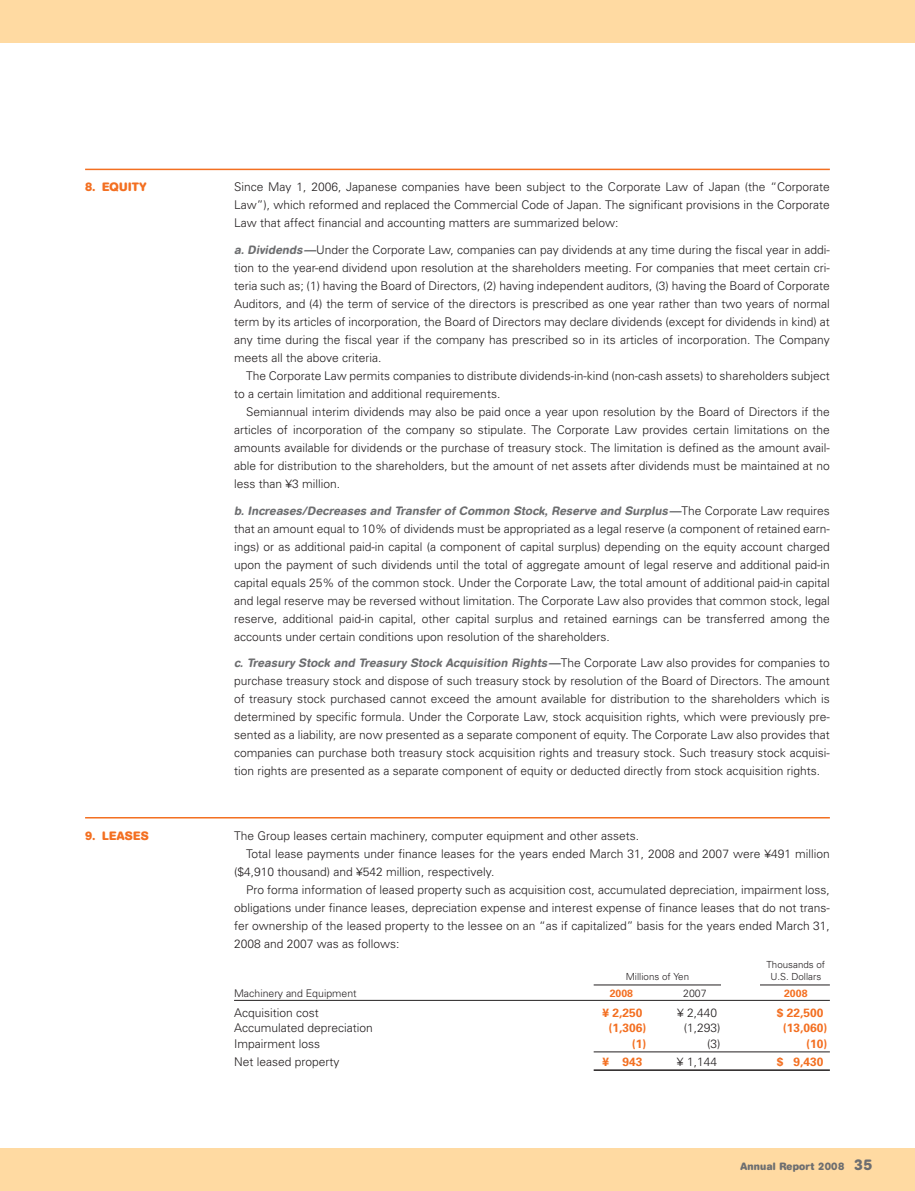
<style>
.page{position:relative;width:915px;height:1191px;background:#fff}
.page>*{position:absolute;margin:0;border:0;box-sizing:border-box;transform-origin:0 0}
.t1{font:300 12px/18px "Univers";color:#231f20;text-align:justify}
.t2{font:italic 500 12px "AG Book Rounded";letter-spacing:.02em;color:#6d6e70}
.t3{font:700 12px "Univers";color:#f36f21}
.t4{font:700 12px "AG Book Rounded";letter-spacing:.02em;color:#f36f21}
.t5{font:300 10.5px "Univers";color:#231f20}
.t6{font:700 10.5px "AG Book Rounded";letter-spacing:.02em;color:#6d6e70}
.t7{font:700 10.5px "Univers";color:#f36f21}
.t8{font:300 9.75px "Univers";color:#231f20}
.s1{font-family:"AG Book Rounded";font-weight:500;font-style:italic;color:#6d6e70}
.s2{font-weight:700;font-style:italic;color:#6d6e70}
.s3{font-family:"Univers";font-weight:700}
.s4{font-family:"Univers";font-weight:300;font-style:normal;color:#231f20}
.s5{font-size:15px}
</style>
<div class="page">
<div style="left:0;top:0;width:914px;height:43px;background:#ffdaa2"></div>
<div style="left:0;top:1148px;width:914px;height:42px;background:#ffdaa2"></div>
<hr style="left:85px;top:169px;width:744px;height:1px;background:#f36f21">
<hr style="left:85px;top:817px;width:744px;height:1px;background:#f36f21">
<hr style="left:593px;top:984px;width:236px;height:1px;background:#231f20">
<hr style="left:234px;top:1000px;width:595px;height:1px;background:#231f20">
<hr style="left:593px;top:1051px;width:236px;height:1px;background:#231f20">
<hr style="left:593px;top:1069px;width:236px;height:2px;background:#231f20">
<div style="left:720px;top:977px;width:39px;height:17px;background:#fff"></div>
<p class="t4" style="left:85px;top:183px;width:63px">8. EQUITY</p>
<p class="t4" style="left:85px;top:831px;width:65px">9. LEASES</p>
<p class="t1" style="left:234px;top:179px;width:597px">Since May 1, 2006, Japanese companies have been subject to the Corporate Law of Japan (the “Corporate Law”), which reformed and replaced the Commercial Code of Japan. The significant provisions in the Corporate Law that affect financial and accounting matters are summarized below:</p>
<p class="t1" style="left:234px;top:242px;width:597px"><span class="s1">a. Dividends</span><span class="s2">—</span>Under the Corporate Law, companies can pay dividends at any time during the fiscal year in addi&shy;tion to the year-end dividend upon resolution at the shareholders meeting. For companies that meet certain cri&shy;teria such as; (1) having the Board of Directors, (2) having independent auditors, (3) having the Board of Corporate Auditors, and (4) the term of service of the directors is prescribed as one year rather than two years of normal term by its articles of incorporation, the Board of Directors may declare dividends (except for dividends in kind) at any time during the fiscal year if the company has prescribed so in its articles of incorporation. The Company meets all the above criteria.</p>
<p class="t1" style="left:234px;top:368px;width:597px;text-indent:12px">The Corporate Law permits companies to distribute dividends-in-kind (non-cash assets) to shareholders subject to a certain limitation and additional requirements.</p>
<p class="t1" style="left:234px;top:404px;width:597px;text-indent:12px">Semiannual interim dividends may also be paid once a year upon resolution by the Board of Directors if the articles of incorporation of the company so stipulate. The Corporate Law provides certain limitations on the amounts available for dividends or the purchase of treasury stock. The limitation is defined as the amount avail&shy;able for distribution to the shareholders, but the amount of net assets after dividends must be maintained at no less than ¥3 million.</p>
<p class="t2" style="left:234px;top:506px;width:597px">b. Increases/Decreases and Transfer of Common Stock, Reserve and Surplus<span class="s3">—</span><span class="s4">The Corporate Law requires</span></p>
<p class="t1" style="left:234px;top:520px;width:597px">that an amount equal to 10% of dividends must be appropriated as a legal reserve (a component of retained earn&shy;ings) or as additional paid-in capital (a component of capital surplus) depending on the equity account charged upon the payment of such dividends until the total of aggregate amount of legal reserve and additional paid-in capital equals 25% of the common stock. Under the Corporate Law, the total amount of additional paid-in capital and legal reserve may be reversed without limitation. The Corporate Law also provides that common stock, legal reserve, additional paid-in capital, other capital surplus and retained earnings can be transferred among the accounts under certain conditions upon resolution of the shareholders.</p>
<p class="t2" style="left:234px;top:658px;width:597px">c. Treasury Stock and Treasury Stock Acquisition Rights<span class="s3">—</span><span class="s4">The Corporate Law also provides for companies to</span></p>
<p class="t1" style="left:234px;top:673px;width:597px">purchase treasury stock and dispose of such treasury stock by resolution of the Board of Directors. The amount of treasury stock purchased cannot exceed the amount available for distribution to the shareholders which is determined by specific formula. Under the Corporate Law, stock acquisition rights, which were previously pre&shy;sented as a liability, are now presented as a separate component of equity. The Corporate Law also provides that companies can purchase both treasury stock acquisition rights and treasury stock. Such treasury stock acquisi&shy;tion rights are presented as a separate component of equity or deducted directly from stock acquisition rights.</p>
<p class="t1" style="left:234px;top:827px;width:406px">The Group leases certain machinery, computer equipment and other assets.</p>
<p class="t1" style="left:246px;top:845px;width:585px">Total lease payments under finance leases for the years ended March 31, 2008 and 2007 were ¥491 million</p>
<p class="t1" style="left:234px;top:863px;width:262px">($4,910 thousand) and ¥542 million, respectively.</p>
<p class="t1" style="left:246px;top:881px;width:585px">Pro forma information of leased property such as acquisition cost, accumulated depreciation, impairment loss,</p>
<p class="t1" style="left:234px;top:899px;width:597px">obligations under finance leases, depreciation expense and interest expense of finance leases that do not trans-</p>
<p class="t1" style="left:234px;top:917px;width:597px">fer ownership of the leased property to the lessee on an “as if capitalized” basis for the years ended March 31,</p>
<p class="t1" style="left:234px;top:935px;width:167px">2008 and 2007 was as follows:</p>
<p class="t8" style="left:766px;top:961px;width:60px">Thousands of</p>
<p class="t8" style="left:625px;top:973px;width:65px">Millions of Yen</p>
<p class="t8" style="left:770px;top:973px;width:52px">U.S. Dollars</p>
<p class="t5" style="left:234px;top:989px;width:124px">Machinery and Equipment</p>
<p class="t7" style="left:609px;top:989px;width:25px">2008</p>
<p class="t5" style="left:683px;top:989px;width:25px">2007</p>
<p class="t7" style="left:783px;top:989px;width:25px">2008</p>
<p class="t1" style="left:234px;top:1004px;width:86px">Acquisition cost</p>
<p class="t3" style="left:602px;top:1008px;width:42px">¥ 2,250</p>
<p class="t1" style="left:676px;top:1004px;width:42px">¥ 2,440</p>
<p class="t3" style="left:776px;top:1008px;width:48px">$ 22,500</p>
<p class="t1" style="left:234px;top:1020px;width:140px">Accumulated depreciation</p>
<p class="t3" style="left:608px;top:1023px;width:40px">(1,306)</p>
<p class="t1" style="left:683px;top:1020px;width:38px">(1,293)</p>
<p class="t3" style="left:782px;top:1023px;width:46px">(13,060)</p>
<p class="t1" style="left:234px;top:1036px;width:88px">Impairment loss</p>
<p class="t3" style="left:631px;top:1039px;width:16px">(1)</p>
<p class="t1" style="left:706px;top:1036px;width:15px">(3)</p>
<p class="t3" style="left:805px;top:1039px;width:23px">(10)</p>
<p class="t1" style="left:234px;top:1053px;width:107px">Net leased property</p>
<p class="t3" style="left:602px;top:1057px;width:42px">¥ 943</p>
<p class="t1" style="left:676px;top:1053px;width:42px">¥ 1,144</p>
<p class="t3" style="left:776px;top:1057px;width:48px">$ 9,430</p>
<p class="t6" style="left:740px;top:1162px;width:133px">Annual Report 2008 <span class="s5">35</span></p>
</div>
